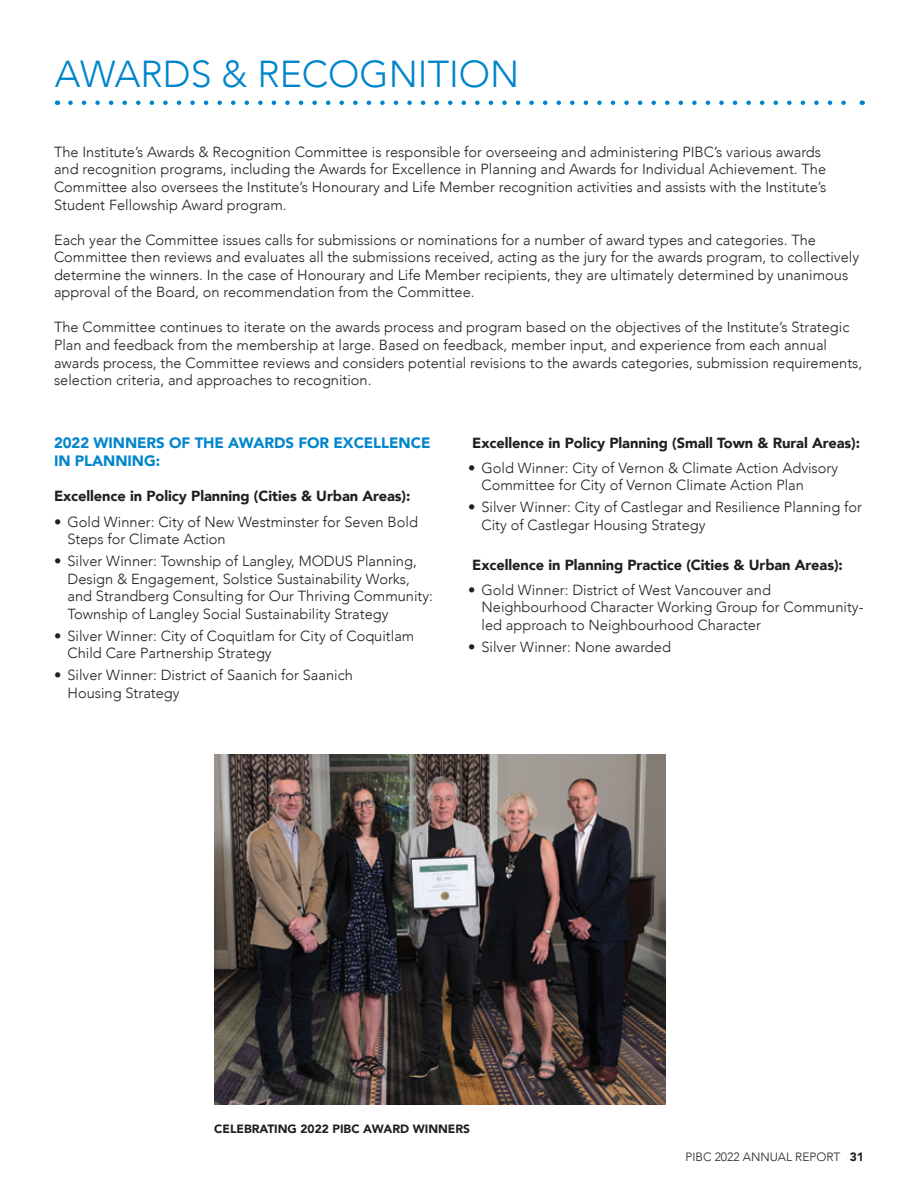
<style>
.page{position:relative;width:918px;height:1188px;background:#fff}
.page>*{position:absolute;margin:0;border:0;box-sizing:border-box;transform-origin:0 0}
.t1{font:300 37.5px "Avenir";color:#0085cb}
.t2{font:900 15px/18px "Avenir";letter-spacing:-.005em;color:#0085cb}
.t3{font:300 14.7px/17.5px "Avenir";color:#231f20}
.t4{font:900 14.7px "Avenir";letter-spacing:-.005em;color:#231f20}
.t5{font:900 12px "Avenir";color:#231f20}
.t6{font:300 12px "Avenir";color:#231f20}
.s1{font-weight:900}
</style>
<div class="page">
<svg style="left:70px;top:100px;width:776px;height:5px"></svg>
<img style="left:214px;top:754px;width:452px;height:350px">
<h1 class="t1" style="left:55px;top:52px;width:466px">AWARDS &amp; RECOGNITION</h1>
<p class="t3" style="left:54px;top:143px;width:774px">The Institute’s Awards &amp; Recognition Committee is responsible for overseeing and administering PIBC’s various awards and recognition programs, including the Awards for Excellence in Planning and Awards for Individual Achievement. The Committee also oversees the Institute’s Honourary and Life Member recognition activities and assists with the Institute’s Student Fellowship Award program.</p>
<p class="t3" style="left:54px;top:231px;width:807px">Each year the Committee issues calls for submissions or nominations for a number of award types and categories. The Committee then reviews and evaluates all the submissions received, acting as the jury for the awards program, to collectively determine the winners. In the case of Honourary and Life Member recipients, they are ultimately determined by unanimous approval of the Board, on recommendation from the Committee.</p>
<p class="t3" style="left:54px;top:319px;width:810px">The Committee continues to iterate on the awards process and program based on the objectives of the Institute’s Strategic Plan and feedback from the membership at large. Based on feedback, member input, and experience from each annual awards process, the Committee reviews and considers potential revisions to the awards categories, submission requirements, selection criteria, and approaches to recognition.</p>
<p class="t2" style="left:54px;top:433px;width:378px">2022 WINNERS OF THE AWARDS FOR EXCELLENCE<br>IN PLANNING:</p>
<p class="t4" style="left:54px;top:484px;width:358px">Excellence in Policy Planning (Cities &amp; Urban Areas):</p>
<p class="t3" style="left:67px;top:513px;width:352px;text-indent:-13px">• Gold Winner: City of New Westminster for Seven Bold<br>Steps for Climate Action</p>
<p class="t3" style="left:67px;top:552px;width:367px;text-indent:-13px">• Silver Winner: Township of Langley, MODUS Planning, Design &amp; Engagement, Solstice Sustainability Works, and Strandberg Consulting for Our Thriving Community:<br>Township of Langley Social Sustainability Strategy</p>
<p class="t3" style="left:67px;top:627px;width:348px;text-indent:-13px">• Silver Winner: City of Coquitlam for City of Coquitlam<br>Child Care Partnership Strategy</p>
<p class="t3" style="left:67px;top:667px;width:287px;text-indent:-13px">• Silver Winner: District of Saanich for Saanich<br>Housing Strategy</p>
<p class="t4" style="left:472px;top:430px;width:389px">Excellence in Policy Planning (Small Town &amp; Rural Areas):</p>
<p class="t3" style="left:482px;top:459px;width:358px;text-indent:-13px">• Gold Winner: City of Vernon &amp; Climate Action Advisory<br>Committee for City of Vernon Climate Action Plan</p>
<p class="t3" style="left:482px;top:498px;width:382px;text-indent:-13px">• Silver Winner: City of Castlegar and Resilience Planning for<br>City of Castlegar Housing Strategy</p>
<p class="t4" style="left:472px;top:552px;width:372px">Excellence in Planning Practice (Cities &amp; Urban Areas):</p>
<p class="t3" style="left:482px;top:581px;width:384px;text-indent:-13px">• Gold Winner: District of West Vancouver and<br>Neighbourhood Character Working Group for Community&shy;led approach to Neighbourhood Character</p>
<p class="t3" style="left:468px;top:638px;width:204px">• Silver Winner: None awarded</p>
<p class="t5" style="left:214px;top:1119px;width:257px">CELEBRATING 2022 PIBC AWARD WINNERS</p>
<p class="t6" style="left:686px;top:1150px;width:180px">PIBC 2022 ANNUAL REPORT <span class="s1">31</span></p>
</div>
